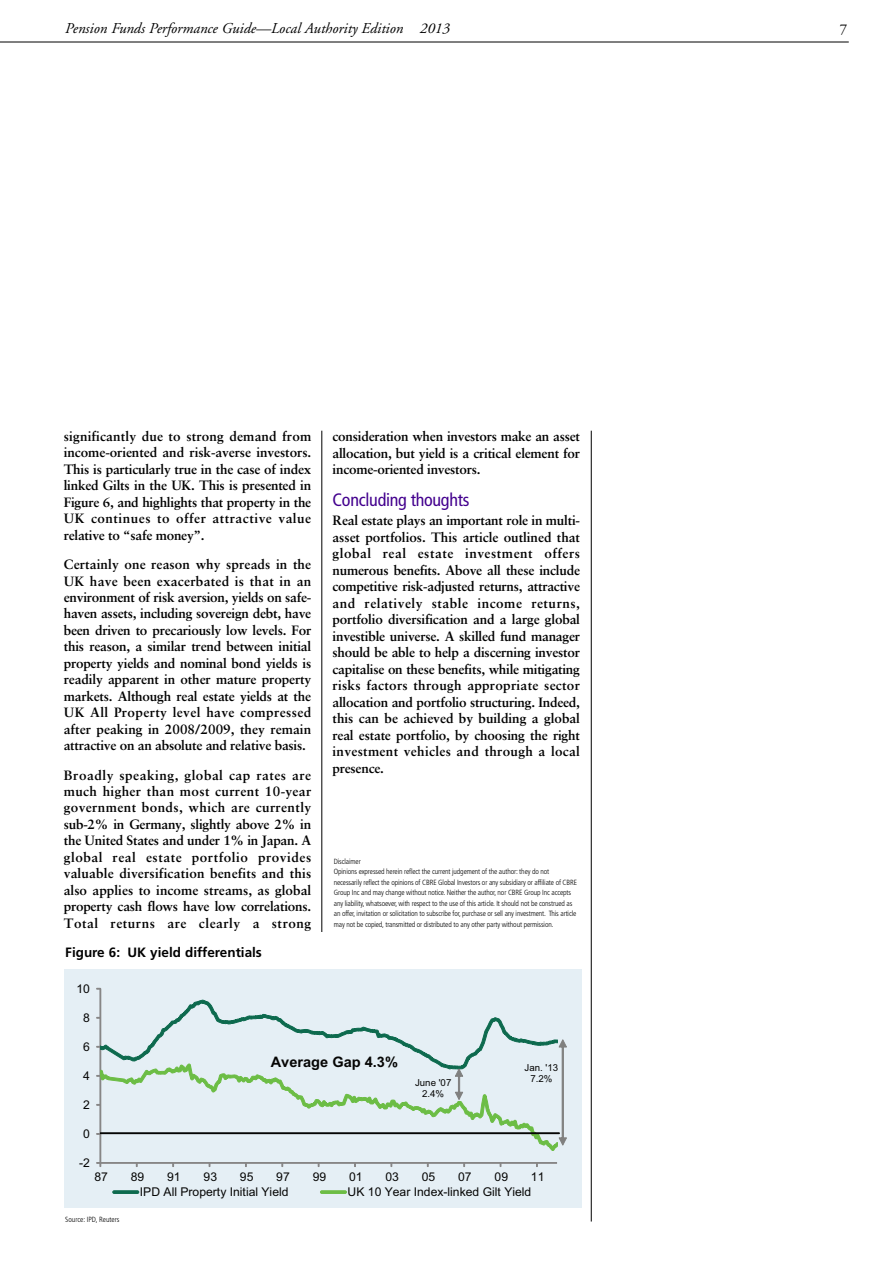
<style>
.page{position:relative;width:893px;height:1263px;background:#fff}
.page>*{position:absolute;margin:0;border:0;box-sizing:border-box;transform-origin:0 0}
.t1{font:condensed 18px "Frutiger";letter-spacing:-.015em;color:#43008e}
.t2{font:italic 15px "Adobe Garamond";color:#000}
.t3{font:15px "Adobe Garamond";color:#000}
.t4{font:700 14.4px "Arial";color:#050504}
.t5{font:700 13.5px/16.5px "Sabon";letter-spacing:-.015em;color:#000;text-align:justify}
.t6{font:700 13.5px "Frutiger";color:#000}
.t7{font:12.15px "Arial";color:#050504}
.t8{font:9.6px/11.1px "Arial";color:#050504;text-align:center}
.t9{font:300 condensed 7.5px/10.5px "Frutiger";letter-spacing:-.015em;color:#000}
</style>
<div class="page">
<hr style="left:0;top:42px;width:849px;height:1px;background:#000">
<hr style="left:322px;top:431px;width:1px;height:790px;background:#000">
<hr style="left:591px;top:431px;width:1px;height:790px;background:#000">
<div style="left:64px;top:932px;width:517px;height:303px;background:#fff"></div>
<div style="left:64px;top:969px;width:517px;height:239px;background:#e5eff5"></div>
<div style="left:100px;top:989px;width:1px;height:174px;border:1px solid #878686"></div>
<div style="left:100px;top:1162px;width:457px;height:1px;border:1px solid #878686"></div>
<svg style="left:97px;top:1162px;width:4px;height:4px"></svg>
<div style="left:113px;top:1191px;width:26px;height:2px;border:1px solid #0d6a4e"></div>
<div style="left:320px;top:1191px;width:26px;height:2px;border:1px solid #6cbd45"></div>
<svg style="left:97px;top:1000px;width:469px;height:150px"></svg>
<div style="left:100px;top:1133px;width:459px;height:1px;border:1px solid #050504"></div>
<p class="t2" style="left:65px;top:23px;width:386px">Pension Funds Performance Guide—Local Authority Edition 2013</p>
<p class="t3" style="left:840px;top:23px;width:9px">7</p>
<p class="t5" style="left:64px;top:429px;width:249px">significantly due to strong demand from income-oriented and risk-averse investors.<br>This is particularly true in the case of index linked Gilts in the UK. This is presented in Figure 6, and highlights that property in the UK continues to offer attractive value relative to “safe money”.</p>
<p class="t5" style="left:64px;top:557px;width:249px">Certainly one reason why spreads in the UK have been exacerbated is that in an environment of risk aversion, yields on safe&shy;haven assets, including sovereign debt, have been driven to precariously low levels. For this reason, a similar trend between initial property yields and nominal bond yields is readily apparent in other mature property markets. Although real estate yields at the UK All Property level have compressed after peaking in 2008/2009, they remain attractive on an absolute and relative basis.</p>
<p class="t5" style="left:64px;top:768px;width:249px">Broadly speaking, global cap rates are much higher than most current 10-year government bonds, which are currently sub-2% in Germany, slightly above 2% in the United States and under 1% in Japan. A global real estate portfolio provides valuable diversification benefits and this also applies to income streams, as global property cash flows have low correlations.<br>Total returns are clearly a strong</p>
<p class="t6" style="left:65px;top:947px;width:198px">Figure 6: UK yield differentials</p>
<p class="t7" style="left:76px;top:980px;width:15px">10</p>
<p class="t7" style="left:83px;top:1009px;width:8px">8</p>
<p class="t7" style="left:83px;top:1038px;width:8px">6</p>
<p class="t5" style="left:332px;top:429px;width:249px">consideration when investors make an asset allocation, but yield is a critical element for income-oriented investors.</p>
<h1 class="t1" style="left:333px;top:493px;width:138px">Concluding thoughts</h1>
<p class="t5" style="left:333px;top:513px;width:249px">Real estate plays an important role in multi&shy;asset portfolios. This article outlined that global real estate investment offers numerous benefits. Above all these include competitive risk-adjusted returns, attractive and relatively stable income returns, portfolio diversification and a large global investible universe. A skilled fund manager should be able to help a discerning investor capitalise on these benefits, while mitigating risks factors through appropriate sector allocation and portfolio structuring. Indeed, this can be achieved by building a global real estate portfolio, by choosing the right investment vehicles and through a local presence.</p>
<p class="t9" style="left:334px;top:856px;width:245px">Disclaimer<br>Opinions expressed herein reflect the current judgement of the author: they do not necessarily reflect the opinions of CBRE Global Investors or any subsidiary or affiliate of CBRE Group Inc and may change without notice. Neither the author, nor CBRE Group Inc accepts any liability, whatsoever, with respect to the use of this article. It should not be construed as an offer, invitation or solicitation to subscribe for, purchase or sell any investment. This article may not be copied, transmitted or distributed to any other party without permission.</p>
<p class="t7" style="left:83px;top:1067px;width:8px">4</p>
<p class="t7" style="left:83px;top:1096px;width:8px">2</p>
<p class="t7" style="left:83px;top:1125px;width:8px">0</p>
<p class="t7" style="left:79px;top:1154px;width:12px">-2</p>
<p class="t4" style="left:271px;top:1052px;width:129px">Average Gap 4.3%</p>
<p class="t8" style="left:415px;top:1077px;width:38px">June '07<br>2.4%</p>
<p class="t8" style="left:525px;top:1062px;width:35px">Jan. '13<br>7.2%</p>
<p class="t7" style="left:94px;top:1169px;width:15px">87</p>
<p class="t7" style="left:131px;top:1169px;width:15px">89</p>
<p class="t7" style="left:167px;top:1169px;width:15px">91</p>
<p class="t7" style="left:204px;top:1169px;width:15px">93</p>
<p class="t7" style="left:240px;top:1169px;width:15px">95</p>
<p class="t7" style="left:276px;top:1169px;width:15px">97</p>
<p class="t7" style="left:313px;top:1169px;width:15px">99</p>
<p class="t7" style="left:349px;top:1169px;width:15px">01</p>
<p class="t7" style="left:385px;top:1169px;width:15px">03</p>
<p class="t7" style="left:422px;top:1169px;width:15px">05</p>
<p class="t7" style="left:458px;top:1169px;width:15px">07</p>
<p class="t7" style="left:495px;top:1169px;width:15px">09</p>
<p class="t7" style="left:531px;top:1169px;width:15px">11</p>
<p class="t7" style="left:140px;top:1184px;width:150px">IPD All Property Initial Yield</p>
<p class="t7" style="left:348px;top:1184px;width:185px">UK 10 Year Index-linked Gilt Yield</p>
<p class="t9" style="left:65px;top:1215px;width:56px">Source: IPD, Reuters</p>
</div>
